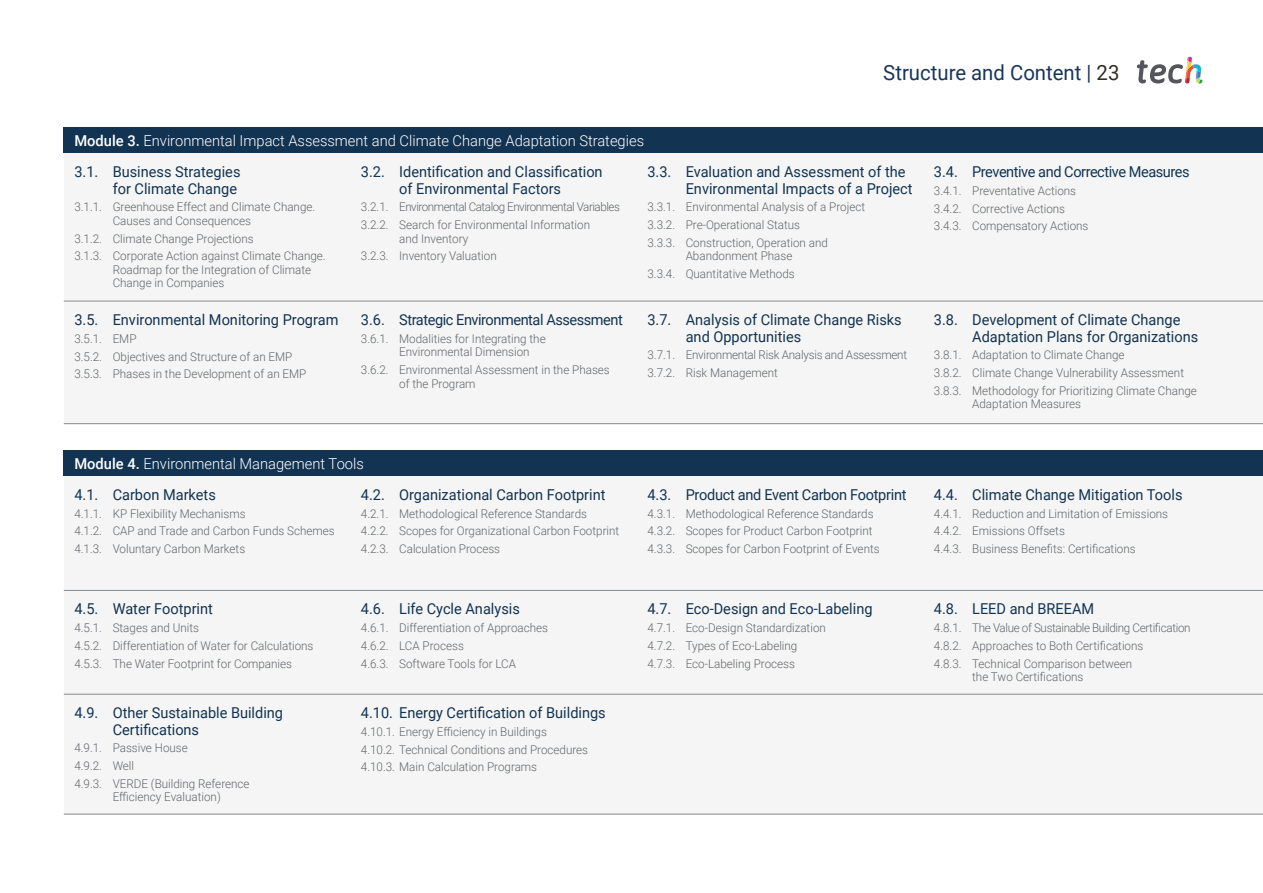
<style>
.page{position:relative;width:1263px;height:893px;background:#fff}
.page>*{position:absolute;margin:0;border:0;box-sizing:border-box;transform-origin:0 0}
.t1{font:21px "Roboto";color:#1a355c}
.t2{font:15px/16.5px "Roboto";color:#123352}
.t3{font:300 15px "Roboto";color:#fff}
.t4{font:15px "Roboto";letter-spacing:-.03em;color:#123352}
.t5{font:15px "Roboto";letter-spacing:-.02em;color:#123352}
.t6{font:300 12px/17.7px "Roboto";color:#61646a}
.t7{font:300 12px/17.7px "Roboto";letter-spacing:-.04em;color:#61646a}
.t8{font:300 12px/17.7px "Roboto";letter-spacing:-.02em;color:#61646a}
.s1{font-weight:500}
.s2{color:#312e20}
</style>
<div class="page">
<div style="left:64px;top:475px;width:1199px;height:339px;background:#f4f5f4"></div>
<div style="left:64px;top:153px;width:1199px;height:271px;background:#f4f5f4"></div>
<svg style="left:1137px;top:57px;width:65px;height:27px"></svg>
<div style="left:64px;top:128px;width:1199px;height:25px;background:#123352"></div>
<hr style="left:64px;top:814px;width:1199px;height:1px;background:#878a8e">
<hr style="left:64px;top:301px;width:1199px;height:1px;background:#878a8e">
<hr style="left:64px;top:423px;width:1199px;height:1px;background:#878a8e">
<div style="left:64px;top:450px;width:1199px;height:26px;background:#123352"></div>
<hr style="left:64px;top:590px;width:1199px;height:1px;background:#878a8e">
<hr style="left:64px;top:694px;width:1199px;height:1px;background:#878a8e">
<p class="t3" style="left:74px;top:130px;width:571px"><span class="s1">Module 3.</span> Environmental Impact Assessment and Climate Change Adaptation Strategies</p>
<h1 class="t1" style="left:883px;top:57px;width:238px">Structure and Content | <span class="s2">23</span></h1>
<p class="t2" style="left:74px;top:163px;width:168px;text-align:right">3.1. Business Strategies for Climate Change</p>
<p class="t6" style="left:113px;top:200px;width:204px;line-height:13.5px;text-indent:-38px">3.1.1. Greenhouse Effect and Climate Change.<br>Causes and Consequences</p>
<p class="t6" style="left:74px;top:229px;width:253px">3.1.2. Climate Change Projections<br>3.1.3. Corporate Action against Climate Change.</p>
<p class="t6" style="left:113px;top:262px;width:200px;line-height:13.5px">Roadmap for the Integration of Climate<br>Change in Companies</p>
<p class="t2" style="left:74px;top:311px;width:265px">3.5. Environmental Monitoring Program</p>
<p class="t6" style="left:74px;top:329px;width:233px">3.5.1. EMP<br>3.5.2. Objectives and Structure of an EMP<br>3.5.3. Phases in the Development of an EMP</p>
<p class="t2" style="left:361px;top:163px;width:243px;text-align:center">3.2. Identification and Classification of Environmental Factors</p>
<p class="t7" style="left:361px;top:198px;width:260px">3.2.1. Environmental Catalog Environmental Variables<br>3.2.2. Search for Environmental Information</p>
<p class="t6" style="left:361px;top:229px;width:137px;text-indent:38px">and Inventory<br>3.2.3. Inventory Valuation</p>
<p class="t4" style="left:361px;top:309px;width:263px">3.6. Strategic Environmental Assessment</p>
<p class="t6" style="left:399px;top:331px;width:148px;line-height:13.5px;text-indent:-38px">3.6.1. Modalities for Integrating the<br>Environmental Dimension</p>
<p class="t6" style="left:399px;top:363px;width:212px;line-height:13.5px;text-indent:-38px">3.6.2. Environmental Assessment in the Phases of the Program</p>
<p class="t3" style="left:74px;top:453px;width:291px"><span class="s1">Module 4.</span> Environmental Management Tools</p>
<p class="t2" style="left:74px;top:486px;width:143px">4.1. Carbon Markets</p>
<p class="t6" style="left:74px;top:504px;width:262px">4.1.1. KP Flexibility Mechanisms<br>4.1.2. CAP and Trade and Carbon Funds Schemes<br>4.1.3. Voluntary Carbon Markets</p>
<p class="t2" style="left:74px;top:600px;width:140px">4.5. Water Footprint</p>
<p class="t6" style="left:74px;top:619px;width:241px">4.5.1. Stages and Units<br>4.5.2. Differentiation of Water for Calculations<br>4.5.3. The Water Footprint for Companies</p>
<p class="t2" style="left:113px;top:704px;width:172px;text-indent:-38px">4.9. Other Sustainable Building<br>Certifications</p>
<p class="t6" style="left:74px;top:739px;width:177px">4.9.1. Passive House<br>4.9.2. Well<br>4.9.3. VERDE (Building Reference</p>
<p class="t6" style="left:113px;top:788px;width:110px">Efficiency Evaluation)</p>
<p class="t2" style="left:361px;top:486px;width:246px">4.2. Organizational Carbon Footprint</p>
<p class="t6" style="left:361px;top:504px;width:260px">4.2.1. Methodological Reference Standards<br>4.2.2. Scopes for Organizational Carbon Footprint<br>4.2.3. Calculation Process</p>
<p class="t2" style="left:361px;top:600px;width:160px">4.6. Life Cycle Analysis</p>
<p class="t6" style="left:361px;top:619px;width:189px">4.6.1. Differentiation of Approaches<br>4.6.2. LCA Process<br>4.6.3. Software Tools for LCA</p>
<p class="t2" style="left:361px;top:704px;width:246px">4.10. Energy Certification of Buildings</p>
<p class="t6" style="left:361px;top:722px;width:229px">4.10.1. Energy Efficiency in Buildings<br>4.10.2. Technical Conditions and Procedures<br>4.10.3. Main Calculation Programs</p>
<p class="t2" style="left:686px;top:163px;width:228px;text-indent:-38px">3.3. Evaluation and Assessment of the<br>Environmental Impacts of a Project</p>
<p class="t6" style="left:647px;top:198px;width:219px">3.3.1. Environmental Analysis of a Project<br>3.3.2. Pre-Operational Status<br>3.3.3. Construction, Operation and</p>
<p class="t6" style="left:647px;top:247px;width:149px;text-align:right">Abandonment Phase<br>3.3.4. Quantitative Methods</p>
<p class="t2" style="left:686px;top:311px;width:218px;text-indent:-38px">3.7. Analysis of Climate Change Risks and Opportunities</p>
<p class="t8" style="left:647px;top:346px;width:261px">3.7.1. Environmental Risk Analysis and Assessment<br>3.7.2. Risk Management</p>
<p class="t4" style="left:934px;top:161px;width:257px">3.4. Preventive and Corrective Measures</p>
<p class="t6" style="left:934px;top:181px;width:156px">3.4.1. Preventative Actions<br>3.4.2. Corrective Actions<br>3.4.3. Compensatory Actions</p>
<p class="t2" style="left:972px;top:311px;width:228px;text-indent:-38px">3.8. Development of Climate Change<br>Adaptation Plans for Organizations</p>
<p class="t6" style="left:934px;top:346px;width:265px">3.8.1. Adaptation to Climate Change<br>3.8.2. Climate Change Vulnerability Assessment<br>3.8.3. Methodology for Prioritizing Climate Change</p>
<p class="t6" style="left:972px;top:395px;width:110px">Adaptation Measures</p>
<p class="t5" style="left:647px;top:484px;width:261px">4.3. Product and Event Carbon Footprint</p>
<p class="t6" style="left:647px;top:504px;width:234px">4.3.1. Methodological Reference Standards<br>4.3.2. Scopes for Product Carbon Footprint<br>4.3.3. Scopes for Carbon Footprint of Events</p>
<p class="t2" style="left:647px;top:600px;width:227px">4.7. Eco-Design and Eco-Labeling</p>
<p class="t6" style="left:647px;top:619px;width:180px">4.7.1. Eco-Design Standardization<br>4.7.2. Types of Eco-Labeling<br>4.7.3. Eco-Labeling Process</p>
<p class="t2" style="left:934px;top:486px;width:250px">4.4. Climate Change Mitigation Tools</p>
<p class="t6" style="left:934px;top:504px;width:236px">4.4.1. Reduction and Limitation of Emissions<br>4.4.2. Emissions Offsets<br>4.4.3. Business Benefits: Certifications</p>
<p class="t2" style="left:934px;top:600px;width:162px">4.8. LEED and BREEAM</p>
<p class="t6" style="left:934px;top:619px;width:258px">4.8.1. The Value of Sustainable Building Certification<br>4.8.2. Approaches to Both Certifications<br>4.8.3. Technical Comparison between</p>
<p class="t6" style="left:972px;top:668px;width:113px">the Two Certifications</p>
</div>
